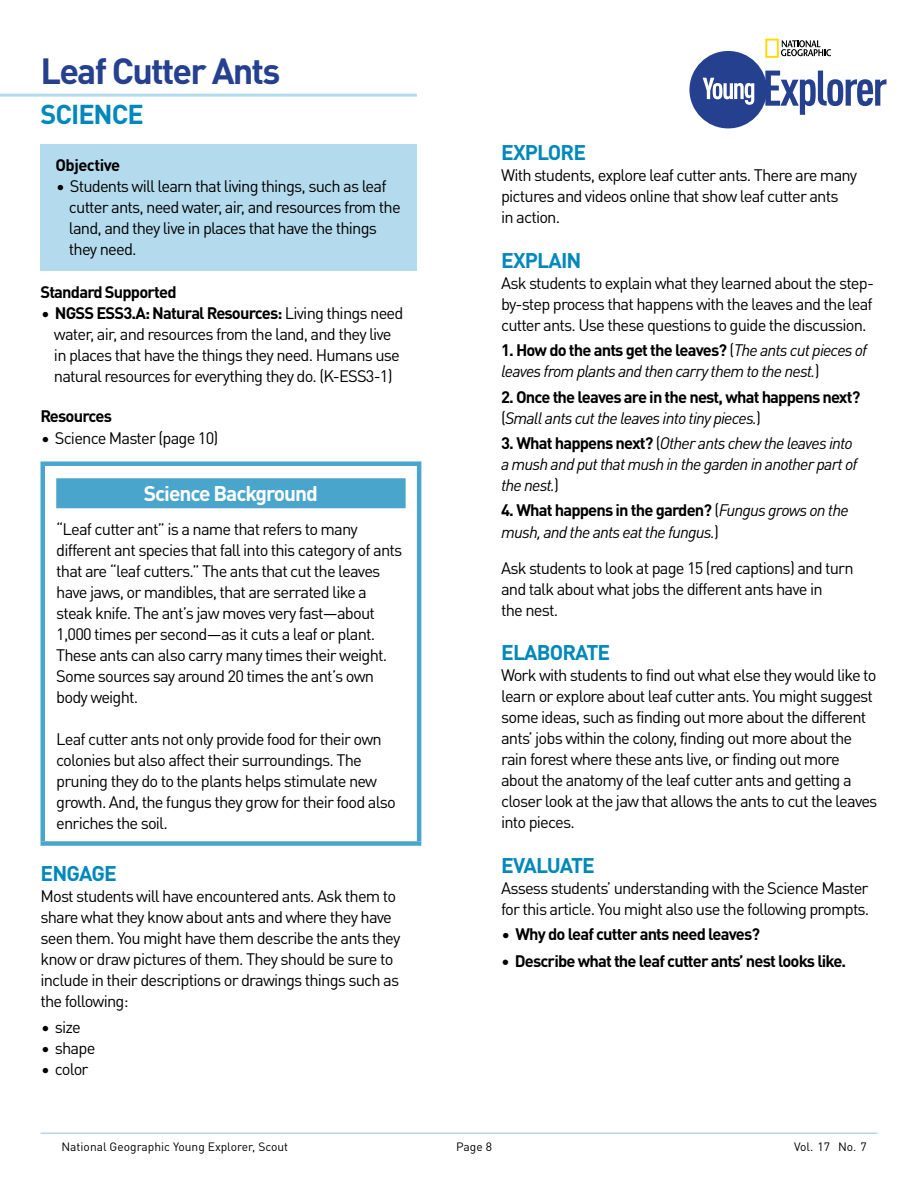
<style>
.page{position:relative;width:918px;height:1188px;background:#fff}
.page>*{position:absolute;margin:0;border:0;box-sizing:border-box;transform-origin:0 0}
.t1{font:700 36px "DINOT";letter-spacing:-.05em;color:#25408f}
.t2{font:700 27px "DINOT";letter-spacing:-.04em;color:#08b}
.t3{font:700 21px "DINOT";letter-spacing:-.04em;color:#08b}
.t4{font:700 21px "DINOT";letter-spacing:-.05em;color:#fff}
.t5{font:16.5px/21px "DINOT";letter-spacing:-.05em;color:#000}
.t6{font:italic 16.5px/21px "DINOT";letter-spacing:-.05em;color:#000}
.t7{font:700 16.5px/21px "DINOT";letter-spacing:-.05em;color:#000}
.t8{font:700 16.5px "DINOT";letter-spacing:-.03em;color:#000}
.t9{font:12px "DINOT";color:#000}
.s1{font-weight:700}
.s2{font-weight:700;font-style:normal}
.s3{font-style:normal}
.s4{font-weight:400}
.s5{font-weight:400;font-style:italic}
</style>
<div class="page">
<hr style="left:40px;top:1132px;width:838px;height:2px;background:#bad5e8">
<svg style="left:689px;top:39px;width:197px;height:89px"></svg>
<div style="left:40px;top:461px;width:381px;height:5px;background:#4aa5cd"></div>
<div style="left:40px;top:466px;width:5px;height:375px;background:#4aa5cd"></div>
<hr style="left:417px;top:466px;width:4px;height:375px;background:#4aa5cd">
<div style="left:40px;top:841px;width:381px;height:5px;background:#4aa5cd"></div>
<div style="left:56px;top:478px;width:350px;height:30px;background:#4aa5cd"></div>
<div style="left:40px;top:144px;width:377px;height:126px;background:#b3dbed"></div>
<hr style="left:0;top:94px;width:417px;height:3px;background:#b3dbed">
<h1 class="t1" style="left:40px;top:43px;width:241px">Leaf Cutter Ants</h1>
<h2 class="t2" style="left:41px;top:94px;width:105px">SCIENCE</h2>
<p class="t8" style="left:56px;top:153px;width:66px">Objective</p>
<p class="t5" style="left:69px;top:175px;width:333px;text-indent:-13px">• Students will learn that living things, such as leaf cutter ants, need water, air, and resources from the land, and they live in places that have the things they need.</p>
<p class="t7" style="left:40px;top:280px;width:138px">Standard Supported</p>
<p class="t5" style="left:41px;top:301px;width:364px;text-align:center">• <span class="s1">NGSS ESS3.A: Natural Resources:</span> Living things need water, air, and resources from the land, and they live<br>in places that have the things they need. Humans use natural resources for everything they do. (K-ESS3-1)</p>
<p class="t7" style="left:40px;top:405px;width:73px">Resources</p>
<p class="t5" style="left:41px;top:426px;width:179px">• Science Master (page 10)</p>
<p class="t4" style="left:144px;top:477px;width:176px">Science Background</p>
<p class="t5" style="left:56px;top:517px;width:348px">“Leaf cutter ant” is a name that refers to many different ant species that fall into this category of ants that are “leaf cutters.” The ants that cut the leaves have jaws, or mandibles, that are serrated like a steak knife. The ant’s jaw moves very fast—about 1,000 times per second—as it cuts a leaf or plant.<br>These ants can also carry many times their weight.<br>Some sources say around 20 times the ant’s own body weight.</p>
<p class="t5" style="left:56px;top:727px;width:341px">Leaf cutter ants not only provide food for their own colonies but also affect their surroundings. The pruning they do to the plants helps stimulate new growth. And, the fungus they grow for their food also enriches the soil.</p>
<p class="t3" style="left:41px;top:857px;width:78px">ENGAGE</p>
<p class="t5" style="left:40px;top:885px;width:361px">Most students will have encountered ants. Ask them to share what they know about ants and where they have seen them. You might have them describe the ants they know or draw pictures of them. They should be sure to include in their descriptions or drawings things such as the following:</p>
<p class="t5" style="left:41px;top:1015px;width:41px">• size</p>
<p class="t5" style="left:41px;top:1036px;width:56px">• shape</p>
<p class="t5" style="left:41px;top:1057px;width:49px">• color</p>
<p class="t3" style="left:501px;top:136px;width:86px">EXPLORE</p>
<p class="t5" style="left:501px;top:163px;width:358px">With students, explore leaf cutter ants. There are many pictures and videos online that show leaf cutter ants<br>in action.</p>
<p class="t3" style="left:501px;top:244px;width:82px">EXPLAIN</p>
<p class="t5" style="left:501px;top:271px;width:374px;text-align:justify">Ask students to explain what they learned about the step&shy;by-step process that happens with the leaves and the leaf cutter ants. Use these questions to guide the discussion.</p>
<p class="t6" style="left:501px;top:339px;width:368px"><span class="s2">1. How do the ants get the leaves?</span> <span class="s3">(</span>The ants cut pieces of leaves from plants and then carry them to the nest.<span class="s3">)</span></p>
<p class="t7" style="left:501px;top:385px;width:361px">2. Once the leaves are in the nest, what happens next? <span class="s4">(</span><span class="s5">Small ants cut the leaves into tiny pieces.</span><span class="s4">)</span></p>
<p class="t6" style="left:501px;top:432px;width:358px"><span class="s2">3. What happens next?</span> <span class="s3">(</span>Other ants chew the leaves into a mush and put that mush in the garden in another part of the nest.<span class="s3">)</span></p>
<p class="t6" style="left:501px;top:499px;width:349px"><span class="s2">4. What happens in the garden?</span> <span class="s3">(</span>Fungus grows on the mush, and the ants eat the fungus.<span class="s3">)</span></p>
<p class="t5" style="left:501px;top:556px;width:354px">Ask students to look at page 15 (red captions) and turn and talk about what jobs the different ants have in<br>the nest.</p>
<p class="t3" style="left:501px;top:636px;width:111px">ELABORATE</p>
<p class="t5" style="left:501px;top:664px;width:378px">Work with students to find out what else they would like to learn or explore about leaf cutter ants. You might suggest some ideas, such as finding out more about the different ants’ jobs within the colony, finding out more about the rain forest where these ants live, or finding out more about the anatomy of the leaf cutter ants and getting a closer look at the jaw that allows the ants to cut the leaves into pieces.</p>
<p class="t3" style="left:501px;top:849px;width:95px">EVALUATE</p>
<p class="t5" style="left:501px;top:876px;width:370px">Assess students’ understanding with the Science Master for this article. You might also use the following prompts.</p>
<p class="t7" style="left:502px;top:923px;width:260px"><span class="s4">•</span> Why do leaf cutter ants need leaves?</p>
<p class="t7" style="left:502px;top:950px;width:346px">• Describe what the leaf cutter ants’ nest looks like.</p>
<p class="t9" style="left:62px;top:1138px;width:228px">National Geographic Young Explorer, Scout</p>
<p class="t9" style="left:456px;top:1138px;width:37px">Page 8</p>
<p class="t9" style="left:794px;top:1138px;width:74px">Vol. 17 No. 7</p>
</div>
